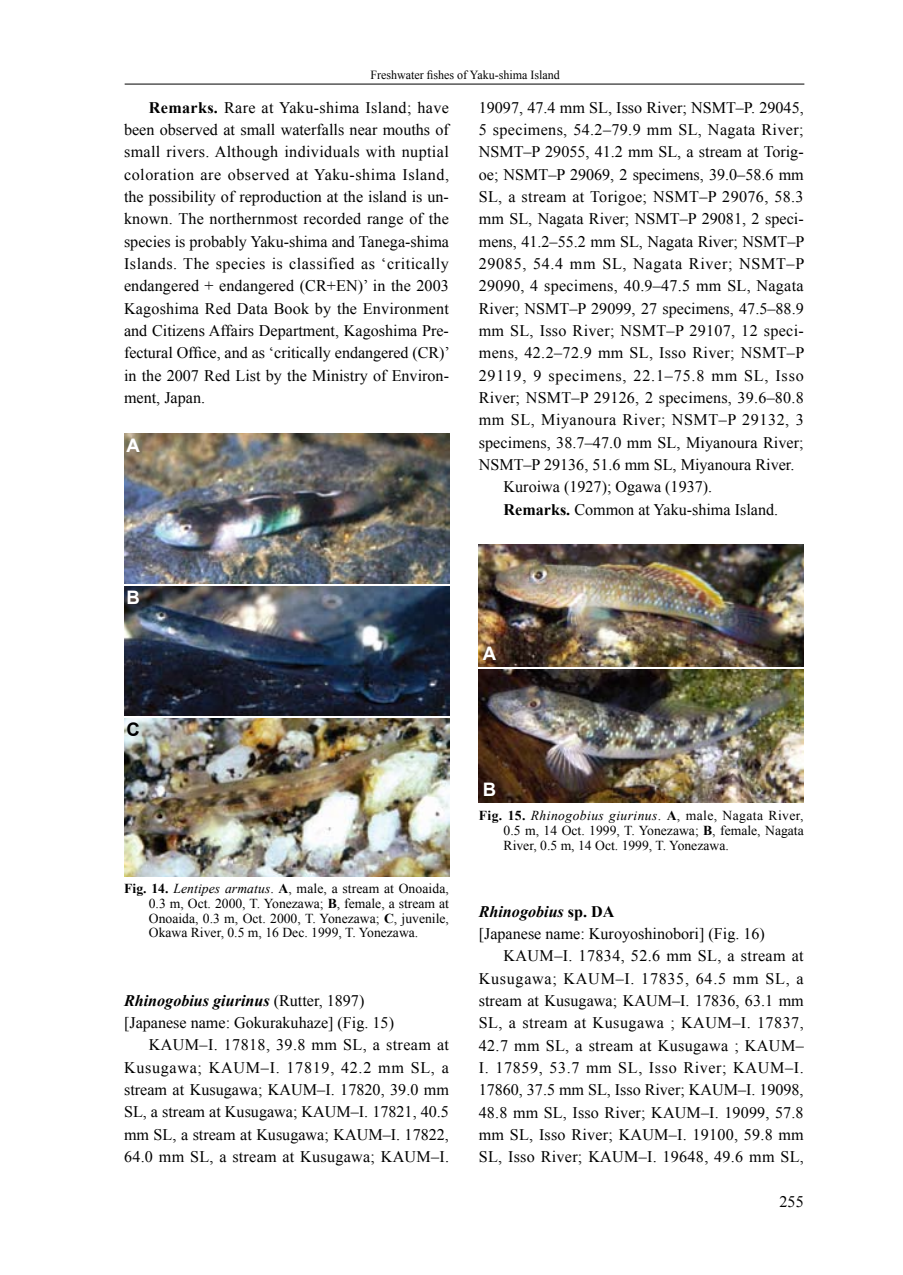
<style>
.page{position:relative;width:903px;height:1275px;background:#fff}
.page>*{position:absolute;margin:0;border:0;box-sizing:border-box;transform-origin:0 0}
.t1{font:700 18.55px "Arial";color:#fff}
.t2{font:700 18.55px "Arial";color:#000}
.t3{font:16.1px/22.4px "Times New Roman";letter-spacing:.005em;color:#000;text-align:justify}
.t4{font:16.1px "Times New Roman";letter-spacing:.025em;color:#000}
.t5{font:16.1px "Times New Roman";letter-spacing:.04em;color:#000}
.t6{font:16.1px "Times New Roman";letter-spacing:.045em;color:#000}
.t7{font:italic 700 16.1px "Times New Roman";color:#000}
.t8{font:16.1px "Times New Roman";letter-spacing:.05em;color:#000}
.t9{font:16.1px "Times New Roman";letter-spacing:.03em;color:#000}
.t10{font:16.1px "Times New Roman";letter-spacing:.035em;color:#000}
.t11{font:13.65px/14.9px "Times New Roman";color:#000;text-align:justify}
.t12{font:12.42px "Times New Roman";color:#000}
.s1{font-weight:700}
.s2{font-style:italic}
.s3{font-weight:400;font-style:normal}
.s4{font-style:normal}
</style>
<div class="page">
<hr style="left:125px;top:84px;width:679px;height:1px;background:#000">
<img style="left:124px;top:433px;width:325px;height:151px">
<img style="left:124px;top:586px;width:325px;height:130px">
<img style="left:124px;top:718px;width:325px;height:158px">
<img style="left:479px;top:670px;width:325px;height:133px">
<img style="left:479px;top:544px;width:325px;height:122px">
<p class="t12" style="left:370px;top:66px;width:191px">Freshwater fishes of Yaku-shima Island</p>
<p class="t3" style="left:124px;top:96px;width:327px;text-indent:25px"><span class="s1">Remarks.</span> Rare at Yaku-shima Island; have been observed at small waterfalls near mouths of small rivers. Although individuals with nuptial coloration are observed at Yaku-shima Island, the possibility of reproduction at the island is un&shy;known. The northernmost recorded range of the species is probably Yaku-shima and Tanega-shima Islands. The species is classified as ‘critically endangered + endangered (CR+EN)’ in the 2003<br>Kagoshima Red Data Book by the Environment and Citizens Affairs Department, Kagoshima Pre&shy;fectural Office, and as ‘critically endangered (CR)’ in the 2007 Red List by the Ministry of Environ&shy;ment, Japan.</p>
<p class="t3" style="left:479px;top:96px;width:326px">19097, 47.4 mm SL, Isso River; NSMT–P. 29045,</p>
<p class="t3" style="left:479px;top:118px;width:326px">5 specimens, 54.2–79.9 mm SL, Nagata River;</p>
<p class="t3" style="left:479px;top:141px;width:326px">NSMT–P 29055, 41.2 mm SL, a stream at Torig-</p>
<p class="t3" style="left:479px;top:163px;width:326px">oe; NSMT–P 29069, 2 specimens, 39.0–58.6 mm</p>
<p class="t3" style="left:479px;top:185px;width:326px">SL, a stream at Torigoe; NSMT–P 29076, 58.3</p>
<p class="t3" style="left:479px;top:208px;width:326px">mm SL, Nagata River; NSMT–P 29081, 2 speci-</p>
<p class="t3" style="left:479px;top:230px;width:327px">mens, 41.2–55.2 mm SL, Nagata River; NSMT–P</p>
<p class="t5" style="left:479px;top:253px;width:327px">29085, 54.4 mm SL, Nagata River; NSMT–P</p>
<p class="t3" style="left:479px;top:275px;width:326px">29090, 4 specimens, 40.9–47.5 mm SL, Nagata</p>
<p class="t3" style="left:479px;top:297px;width:326px">River; NSMT–P 29099, 27 specimens, 47.5–88.9</p>
<p class="t3" style="left:479px;top:319px;width:327px">mm SL, Isso River; NSMT–P 29107, 12 speci-</p>
<p class="t4" style="left:479px;top:342px;width:327px">mens, 42.2–72.9 mm SL, Isso River; NSMT–P</p>
<p class="t8" style="left:479px;top:364px;width:326px">29119, 9 specimens, 22.1–75.8 mm SL, Isso</p>
<p class="t3" style="left:479px;top:386px;width:326px">River; NSMT–P 29126, 2 specimens, 39.6–80.8</p>
<p class="t10" style="left:479px;top:409px;width:326px">mm SL, Miyanoura River; NSMT–P 29132, 3</p>
<p class="t3" style="left:479px;top:431px;width:326px">specimens, 38.7–47.0 mm SL, Miyanoura River;</p>
<p class="t3" style="left:479px;top:453px;width:317px">NSMT–P 29136, 51.6 mm SL, Miyanoura River.</p>
<p class="t3" style="left:504px;top:475px;width:210px">Kuroiwa (1927); Ogawa (1937).</p>
<p class="t3" style="left:504px;top:498px;width:276px"><span class="s1">Remarks.</span> Common at Yaku-shima Island.</p>
<p class="t1" style="left:126px;top:433px;width:15px">A</p>
<p class="t1" style="left:126px;top:586px;width:15px">B</p>
<p class="t2" style="left:126px;top:718px;width:15px">C</p>
<p class="t11" style="left:149px;top:880px;width:302px;text-indent:-25px"><span class="s1">Fig. 14.</span> <span class="s2">Lentipes armatus</span>. <span class="s1">A</span>, male, a stream at Onoaida, 0.3 m, Oct. 2000, T. Yonezawa; <span class="s1">B</span>, female, a stream at Onoaida, 0.3 m, Oct. 2000, T. Yonezawa; <span class="s1">C</span>, juvenile, Okawa River, 0.5 m, 16 Dec. 1999, T. Yonezawa.</p>
<p class="t7" style="left:124px;top:989px;width:242px">Rhinogobius giurinus <span class="s3">(Rutter, 1897)</span></p>
<p class="t3" style="left:124px;top:1011px;width:271px">[Japanese name: Gokurakuhaze] (Fig. 15)</p>
<p class="t4" style="left:149px;top:1034px;width:302px">KAUM–I. 17818, 39.8 mm SL, a stream at</p>
<p class="t6" style="left:124px;top:1056px;width:326px">Kusugawa; KAUM–I. 17819, 42.2 mm SL, a</p>
<p class="t3" style="left:124px;top:1078px;width:326px">stream at Kusugawa; KAUM–I. 17820, 39.0 mm</p>
<p class="t3" style="left:124px;top:1100px;width:326px">SL, a stream at Kusugawa; KAUM–I. 17821, 40.5</p>
<p class="t3" style="left:124px;top:1123px;width:326px">mm SL, a stream at Kusugawa; KAUM–I. 17822,</p>
<p class="t3" style="left:124px;top:1145px;width:326px">64.0 mm SL, a stream at Kusugawa; KAUM–I.</p>
<p class="t1" style="left:483px;top:641px;width:15px">A</p>
<p class="t1" style="left:483px;top:778px;width:15px">B</p>
<p class="t11" style="left:504px;top:808px;width:302px;text-indent:-25px"><span class="s1">Fig. 15.</span> <span class="s2">Rhinogobius giurinus</span>. <span class="s1">A</span>, male, Nagata River, 0.5 m, 14 Oct. 1999, T. Yonezawa; <span class="s1">B</span>, female, Nagata River, 0.5 m, 14 Oct. 1999, T. Yonezawa.</p>
<p class="t7" style="left:479px;top:900px;width:137px">Rhinogobius <span class="s4">sp. DA</span></p>
<p class="t3" style="left:479px;top:922px;width:288px">[Japanese name: Kuroyoshinobori] (Fig. 16)</p>
<p class="t4" style="left:504px;top:945px;width:302px">KAUM–I. 17834, 52.6 mm SL, a stream at</p>
<p class="t6" style="left:479px;top:967px;width:326px">Kusugawa; KAUM–I. 17835, 64.5 mm SL, a</p>
<p class="t3" style="left:479px;top:989px;width:326px">stream at Kusugawa; KAUM–I. 17836, 63.1 mm</p>
<p class="t9" style="left:479px;top:1012px;width:327px">SL, a stream at Kusugawa ; KAUM–I. 17837,</p>
<p class="t4" style="left:479px;top:1034px;width:326px">42.7 mm SL, a stream at Kusugawa ; KAUM–</p>
<p class="t5" style="left:479px;top:1057px;width:326px">I. 17859, 53.7 mm SL, Isso River; KAUM–I.</p>
<p class="t3" style="left:479px;top:1078px;width:326px">17860, 37.5 mm SL, Isso River; KAUM–I. 19098,</p>
<p class="t3" style="left:479px;top:1101px;width:326px">48.8 mm SL, Isso River; KAUM–I. 19099, 57.8</p>
<p class="t3" style="left:479px;top:1123px;width:327px">mm SL, Isso River; KAUM–I. 19100, 59.8 mm</p>
<p class="t3" style="left:479px;top:1145px;width:327px">SL, Isso River; KAUM–I. 19648, 49.6 mm SL,</p>
<p class="t3" style="left:779px;top:1190px;width:26px">255</p>
</div>
